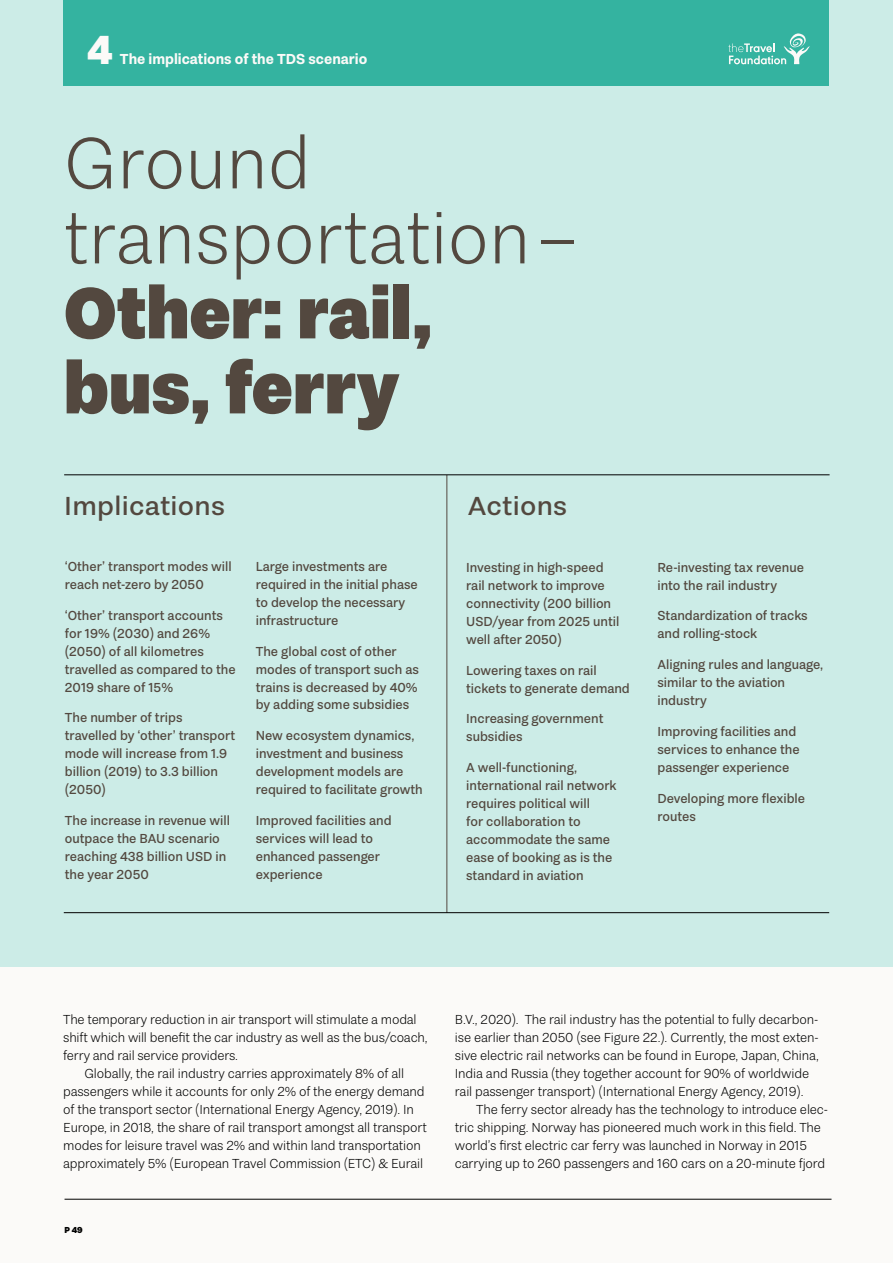
<style>
.page{position:relative;width:893px;height:1263px;background:#fbfaf8}
.page>*{position:absolute;margin:0;border:0;box-sizing:border-box;transform-origin:0 0}
.t1{font:300 75px/75px "Passenger Sans";color:#53483f}
.t2{font:900 75px/75px "Passenger Sans";color:#53483f}
.t3{font:900 42px "Passenger Sans";color:#fbfaf8}
.t4{font:500 27px "Passenger Sans";letter-spacing:.01em;color:#53483f;scale:1.08 1}
.t5{font:700 15px "Passenger Sans";color:#fbfaf8}
.t6{font:500 13.5px/18px "Passenger Sans";color:#53483f}
.t7{font:300 13.5px/18px "Passenger Sans";letter-spacing:-.01em;color:#000}
.t8{font:900 9px "Passenger Sans";color:#000}
</style>
<div class="page">
<div style="left:0;top:0;width:893px;height:966px;background:#ccece7"></div>
<div style="left:64px;top:0;width:765px;height:85px;background:#34b3a0"></div>
<svg style="left:728px;top:33px;width:82px;height:31px"></svg>
<hr style="left:65px;top:1199px;width:766px;height:1px;background:#000">
<hr style="left:447px;top:475px;width:1px;height:438px;background:#53483f">
<hr style="left:64px;top:475px;width:766px;height:1px;background:#000">
<hr style="left:64px;top:912px;width:765px;height:1px;background:#000">
<h2 class="t3" style="left:87px;top:25px;width:27px">4</h2>
<p class="t5" style="left:120px;top:50px;width:249px">The implications of the TDS scenario</p>
<h1 class="t1" style="left:64px;top:125px;width:515px">Ground transportation –</h1>
<h1 class="t2" style="left:64px;top:275px;width:370px">Other: rail, bus, ferry</h1>
<h3 class="t4" style="left:64px;top:491px;width:150px">Implications</h3>
<h3 class="t4" style="left:468px;top:491px;width:94px">Actions</h3>
<p class="t6" style="left:65px;top:557px;width:168px">‘Other’ transport modes will reach net-zero by 2050</p>
<p class="t6" style="left:65px;top:606px;width:172px">‘Other’ transport accounts for 19% (2030) and 26% (2050) of all kilometres travelled as compared to the<br>2019 share of 15%</p>
<p class="t6" style="left:65px;top:709px;width:172px">The number of trips travelled by ‘other’ transport mode will increase from 1.9 billion (2019) to 3.3 billion (2050)</p>
<p class="t6" style="left:65px;top:811px;width:167px">The increase in revenue will outpace the BAU scenario reaching 438 billion USD in the year 2050</p>
<p class="t6" style="left:256px;top:557px;width:164px">Large investments are required in the initial phase to develop the necessary infrastructure</p>
<p class="t6" style="left:256px;top:642px;width:165px">The global cost of other modes of transport such as trains is decreased by 40% by adding some subsidies</p>
<p class="t6" style="left:256px;top:727px;width:169px">New ecosystem dynamics, investment and business development models are required to facilitate growth</p>
<p class="t6" style="left:256px;top:811px;width:137px">Improved facilities and services will lead to enhanced passenger experience</p>
<p class="t6" style="left:466px;top:558px;width:155px">Investing in high-speed rail network to improve connectivity (200 billion<br>USD/year from 2025 until well after 2050)</p>
<p class="t6" style="left:466px;top:661px;width:165px">Lowering taxes on rail tickets to generate demand</p>
<p class="t6" style="left:466px;top:710px;width:139px">Increasing government subsidies</p>
<p class="t6" style="left:466px;top:758px;width:152px">A well-functioning, international rail network requires political will<br>for collaboration to accommodate the same ease of booking as is the standard in aviation</p>
<p class="t6" style="left:657px;top:558px;width:148px">Re-investing tax revenue into the rail industry</p>
<p class="t6" style="left:657px;top:607px;width:152px">Standardization of tracks and rolling-stock</p>
<p class="t6" style="left:657px;top:656px;width:167px">Aligning rules and language, similar to the aviation industry</p>
<p class="t6" style="left:657px;top:722px;width:144px">Improving facilities and services to enhance the passenger experience</p>
<p class="t6" style="left:657px;top:789px;width:149px">Developing more flexible routes</p>
<p class="t7" style="left:63px;top:1010px;width:355px">The temporary reduction in air transport will stimulate a modal</p>
<p class="t7" style="left:63px;top:1028px;width:366px">shift which will benefit the car industry as well as the bus/coach,</p>
<p class="t7" style="left:63px;top:1046px;width:176px">ferry and rail service providers.</p>
<p class="t7" style="left:84px;top:1064px;width:321px">Globally, the rail industry carries approximately 8% of all</p>
<p class="t7" style="left:63px;top:1082px;width:363px">passengers while it accounts for only 2% of the energy demand</p>
<p class="t7" style="left:63px;top:1100px;width:352px">of the transport sector (International Energy Agency, 2019). In</p>
<p class="t7" style="left:63px;top:1118px;width:365px">Europe, in 2018, the share of rail transport amongst all transport</p>
<p class="t7" style="left:63px;top:1136px;width:359px">modes for leisure travel was 2% and within land transportation</p>
<p class="t7" style="left:63px;top:1154px;width:361px">approximately 5% (European Travel Commission (ETC) &amp; Eurail</p>
<p class="t8" style="left:65px;top:1225px;width:20px">P 49</p>
<p class="t7" style="left:455px;top:1010px;width:365px">B.V., 2020). The rail industry has the potential to fully decarbon&shy;ise earlier than 2050 (see Figure 22.). Currently, the most exten&shy;sive electric rail networks can be found in Europe, Japan, China, India and Russia (they together account for 90% of worldwide rail passenger transport) (International Energy Agency, 2019).</p>
<p class="t7" style="left:455px;top:1100px;width:375px;text-indent:21px">The ferry sector already has the technology to introduce elec&shy;tric shipping. Norway has pioneered much work in this field. The world’s first electric car ferry was launched in Norway in 2015 carrying up to 260 passengers and 160 cars on a 20-minute fjord</p>
</div>
